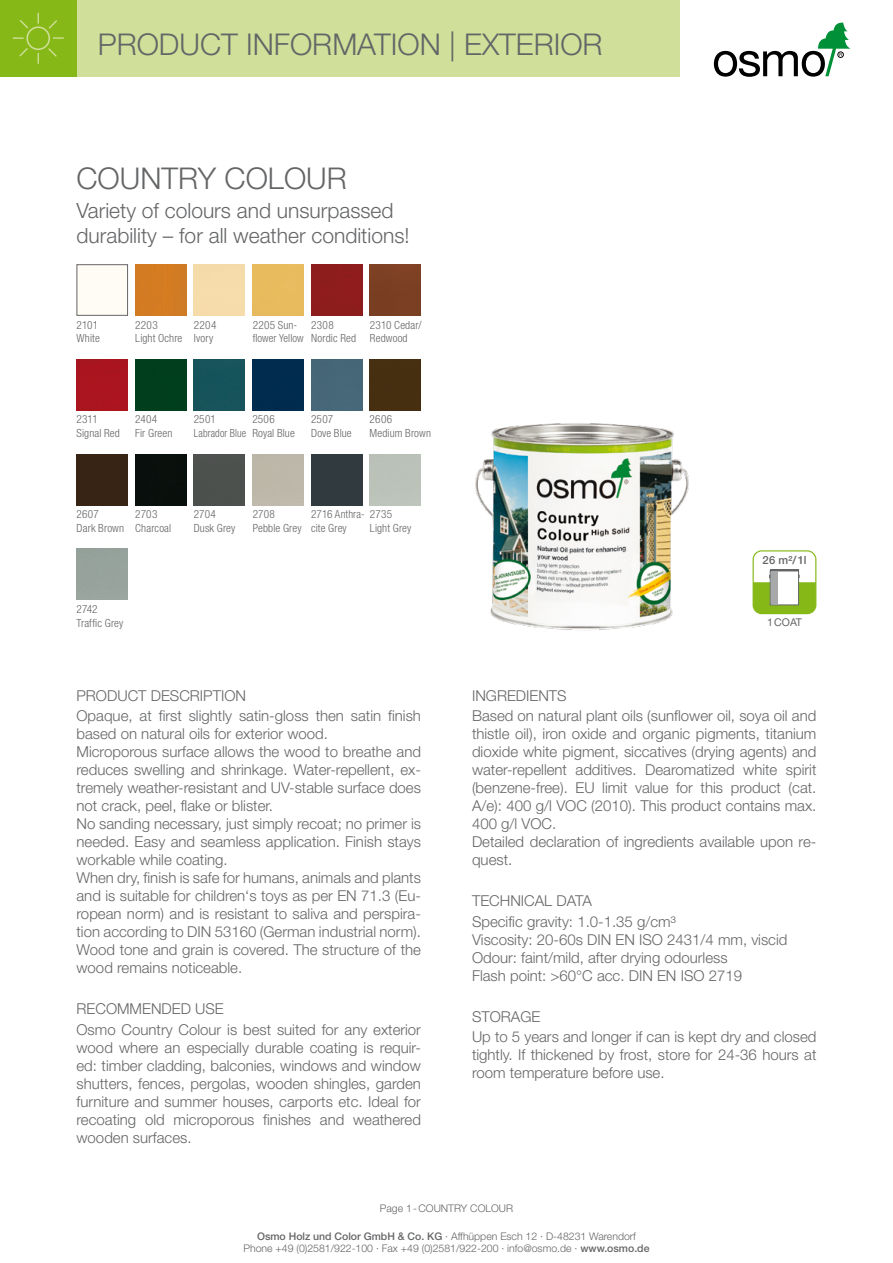
<style>
.page{position:relative;width:893px;height:1263px;background:#fff}
.page>*{position:absolute;margin:0;border:0;box-sizing:border-box;transform-origin:0 0}
.t1{font:300 30px "Helvetica Neue";color:#646567}
.t2{font:300 21px/25.2px "Helvetica Neue";color:#646567}
.t3{font:300 15px/18px "Helvetica Neue";color:#646567}
.t4{font:300 condensed 11.25px/13.5px "Helvetica Neue";letter-spacing:.01em;color:#646567}
.t5{font:500 11.25px "Helvetica Neue";color:#646567}
.t6{font:10.65px "Helvetica Neue";color:#646567}
.t7{font:300 10.5px/12.6px "Helvetica Neue";color:#646567;text-align:center}
.s1{font-weight:500}
</style>
<div class="page">
<div style="left:77px;top:0;width:603px;height:77px;background:#d0df99"></div>
<div style="left:0;top:0;width:77px;height:77px;background:#86b918"></div>
<svg style="left:12px;top:12px;width:52px;height:52px"></svg>
<svg style="left:714px;top:23px;width:136px;height:54px"></svg>
<div style="left:77px;top:264px;width:51px;height:51px;border:1px solid #646567"></div>
<div style="left:135px;top:264px;width:51px;height:51px;background:#d27b23"></div>
<div style="left:253px;top:264px;width:51px;height:51px;background:#e8bc5d"></div>
<div style="left:311px;top:264px;width:51px;height:51px;background:#8e1c1d"></div>
<div style="left:370px;top:265px;width:51px;height:51px;background:#7b3f23"></div>
<div style="left:77px;top:359px;width:51px;height:51px;background:#ab151f"></div>
<div style="left:135px;top:359px;width:51px;height:51px;background:#003e1d"></div>
<div style="left:194px;top:359px;width:51px;height:51px;background:#16545b"></div>
<div style="left:370px;top:359px;width:51px;height:51px;background:#462f11"></div>
<div style="left:252px;top:359px;width:51px;height:51px;background:#002c4f"></div>
<div style="left:311px;top:359px;width:51px;height:51px;background:#456778"></div>
<div style="left:194px;top:454px;width:51px;height:51px;background:#4c504e"></div>
<div style="left:311px;top:454px;width:51px;height:51px;background:#313b3f"></div>
<div style="left:77px;top:454px;width:51px;height:51px;background:#372415"></div>
<div style="left:135px;top:454px;width:51px;height:51px;background:#09100d"></div>
<div style="left:753px;top:550px;width:63px;height:64px;border:1px solid #86b918;border-radius:9px"></div>
<svg style="left:753px;top:569px;width:63px;height:45px"></svg>
<img style="left:475px;top:423px;width:214px;height:207px">
<h1 class="t1" style="left:98px;top:26px;width:506px">PRODUCT INFORMATION | EXTERIOR</h1>
<h1 class="t1" style="left:77px;top:160px;width:272px">COUNTRY COLOUR</h1>
<h2 class="t2" style="left:77px;top:198px;width:334px">Variety of colours and unsurpassed durability – for all weather conditions!</h2>
<p class="t4" style="left:77px;top:318px;width:25px">2101<br>White</p>
<p class="t4" style="left:135px;top:318px;width:49px">2203<br>Light Ochre</p>
<p class="t4" style="left:194px;top:318px;width:24px">2204<br>Ivory</p>
<p class="t4" style="left:253px;top:318px;width:53px">2205 Sun&shy;flower Yellow</p>
<p class="t4" style="left:311px;top:318px;width:46px">2308<br>Nordic Red</p>
<p class="t4" style="left:370px;top:318px;width:53px">2310 Cedar/<br>Redwood</p>
<p class="t4" style="left:77px;top:413px;width:45px">2311<br>Signal Red</p>
<p class="t4" style="left:135px;top:413px;width:39px">2404<br>Fir Green</p>
<p class="t4" style="left:194px;top:413px;width:54px">2501<br>Labrador Blue</p>
<p class="t4" style="left:370px;top:413px;width:63px">2606<br>Medium Brown</p>
<p class="t4" style="left:252px;top:413px;width:44px">2506<br>Royal Blue</p>
<p class="t4" style="left:311px;top:413px;width:42px">2507<br>Dove Blue</p>
<p class="t4" style="left:77px;top:507px;width:49px">2607<br>Dark Brown</p>
<p class="t4" style="left:135px;top:507px;width:37px">2703<br>Charcoal</p>
<p class="t4" style="left:194px;top:507px;width:43px">2704<br>Dusk Grey</p>
<p class="t4" style="left:253px;top:507px;width:50px">2708<br>Pebble Grey</p>
<p class="t4" style="left:311px;top:507px;width:55px">2716 Anthra&shy;cite Grey</p>
<p class="t4" style="left:370px;top:507px;width:43px">2735<br>Light Grey</p>
<p class="t4" style="left:77px;top:602px;width:48px">2742<br>Traffic Grey</p>
<p class="t3" style="left:77px;top:685px;width:346px;line-height:20.1px">PRODUCT DESCRIPTION<br>Opaque, at first slightly satin-gloss then satin finish</p>
<p class="t3" style="left:77px;top:724px;width:346px">based on natural oils for exterior wood.<br>Microporous surface allows the wood to breathe and reduces swelling and shrinkage. Water-repellent, ex&shy;tremely weather-resistant and UV-stable surface does not crack, peel, flake or blister.<br>No sanding necessary, just simply recoat; no primer is needed. Easy and seamless application. Finish stays workable while coating.<br>When dry, finish is safe for humans, animals and plants and is suitable for children‘s toys as per EN 71.3 (Eu&shy;ropean norm) and is resistant to saliva and perspira&shy;tion according to DIN 53160 (German industrial norm).<br>Wood tone and grain is covered. The structure of the wood remains noticeable.</p>
<p class="t3" style="left:77px;top:999px;width:346px;line-height:20.1px">RECOMMENDED USE<br>Osmo Country Colour is best suited for any exterior</p>
<p class="t3" style="left:77px;top:1038px;width:346px;text-align:justify">wood where an especially durable coating is requir&shy;ed: timber cladding, balconies, windows and window shutters, fences, pergolas, wooden shingles, garden furniture and summer houses, carports etc. Ideal for recoating old microporous finishes and weathered wooden surfaces.</p>
<p class="t5" style="left:763px;top:553px;width:45px">26 m²/1l</p>
<p class="t6" style="left:767px;top:616px;width:36px">1COAT</p>
<p class="t3" style="left:472px;top:685px;width:346px;line-height:20.1px">INGREDIENTS<br>Based on natural plant oils (sunflower oil, soya oil and</p>
<p class="t3" style="left:472px;top:724px;width:346px">thistle oil), iron oxide and organic pigments, titanium dioxide white pigment, siccatives (drying agents) and water-repellent additives. Dearomatized white spirit (benzene-free). EU limit value for this product (cat.<br>A/e): 400 g/l VOC (2010). This product contains max.<br>400 g/l VOC.<br>Detailed declaration of ingredients available upon re&shy;quest.</p>
<p class="t3" style="left:472px;top:891px;width:205px;line-height:20.1px">TECHNICAL DATA<br>Specific gravity: 1.0-1.35 g/cm³</p>
<p class="t3" style="left:472px;top:930px;width:317px">Viscosity: 20-60s DIN EN ISO 2431/4 mm, viscid<br>Odour: faint/mild, after drying odourless<br>Flash point: &gt;60°C acc. DIN EN ISO 2719</p>
<p class="t3" style="left:472px;top:1006px;width:346px;line-height:20.1px">STORAGE<br>Up to 5 years and longer if can is kept dry and closed</p>
<p class="t3" style="left:472px;top:1045px;width:346px">tightly. If thickened by frost, store for 24-36 hours at room temperature before use.</p>
<p class="t7" style="left:380px;top:1202px;width:135px">Page 1-COUNTRY COLOUR</p>
<p class="t7" style="left:243px;top:1229px;width:408px"><span class="s1">Osmo Holz und Color GmbH &amp; Co. KG</span> · Affhüppen Esch 12 · D-48231 Warendorf<br>Phone +49 (0)2581/922-100 · Fax +49 (0)2581/922-200 · info@osmo.de · <span class="s1">www.osmo.de</span></p>
</div>
